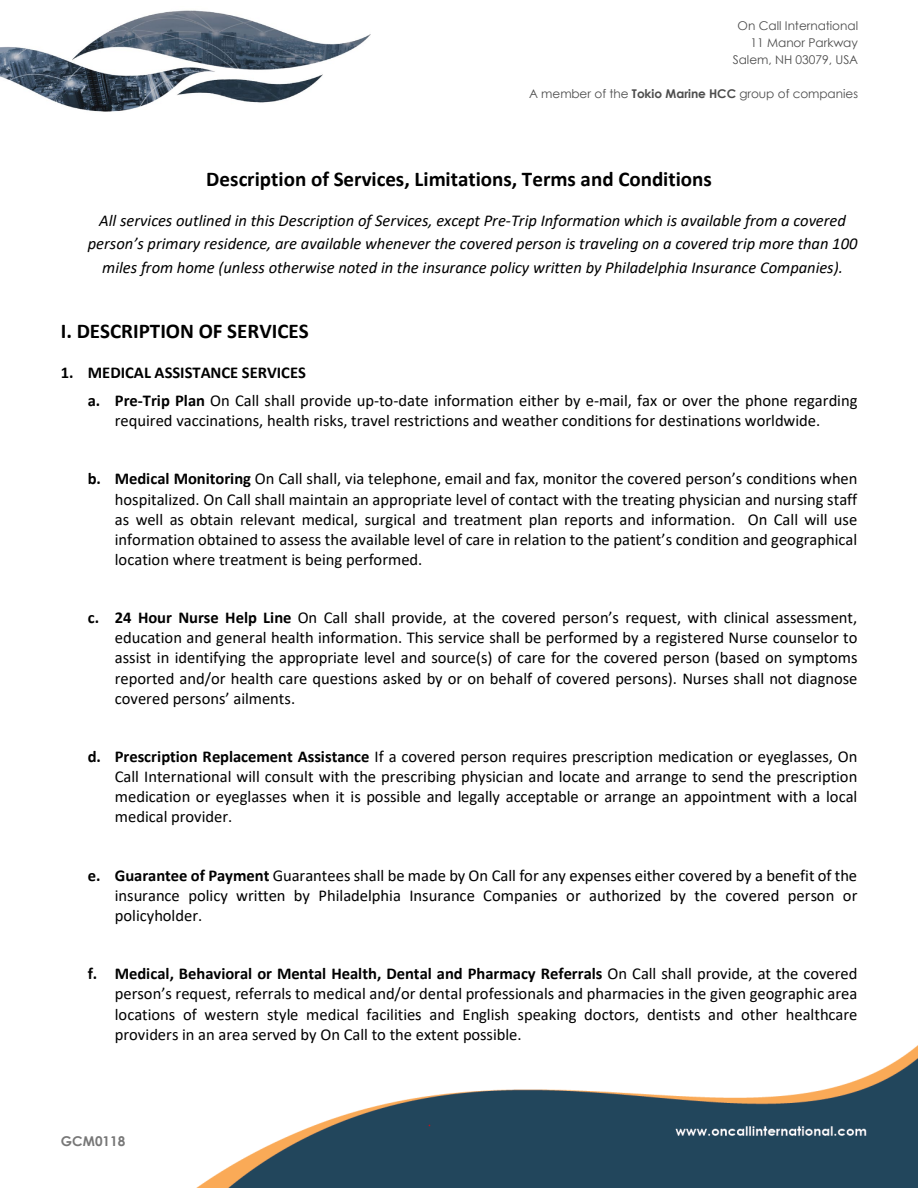
<style>
.page{position:relative;width:918px;height:1188px;background:#fff}
.page>*{position:absolute;margin:0;border:0;box-sizing:border-box;transform-origin:0 0}
.t1{font:700 21px "Calibri";color:#000}
.t2{font:16.5px/20.1px "Calibri";color:#000;text-align:justify}
.t3{font:italic 16.5px/23.2px "Calibri";color:#000;text-align:center}
.t4{font:700 16.5px "Calibri";color:#000}
.t5{font:700 13.5px "Century Gothic";color:#777}
.t6{font:12px/17px "Century Gothic";color:#4d4d4d;text-align:right}
.s1{font-weight:700}
</style>
<div class="page">
<img style="left:196px;top:1045px;width:722px;height:143px">
<img style="left:0;top:10px;width:370px;height:102px">
<p class="t6" style="left:733px;top:17px;width:127px">On Call International<br>11 Manor Parkway<br>Salem, NH 03079, USA</p>
<p class="t6" style="left:529px;top:85px;width:331px">A member of the <span class="s1">Tokio Marine HCC</span> group of companies</p>
<p class="t1" style="left:206px;top:164px;width:507px">Description of Services, Limitations, Terms and Conditions</p>
<p class="t3" style="left:88px;top:208px;width:771px">All services outlined in this Description of Services, except Pre-Trip Information which is available from a covered person’s primary residence, are available whenever the covered person is traveling on a covered trip more than 100 miles from home (unless otherwise noted in the insurance policy written by Philadelphia Insurance Companies).</p>
<p class="t1" style="left:61px;top:316px;width:249px">I. DESCRIPTION OF SERVICES</p>
<p class="t4" style="left:61px;top:361px;width:247px">1. MEDICAL ASSISTANCE SERVICES</p>
<p class="t2" style="left:115px;top:390px;width:744px;text-indent:-27px"><span class="s1">a. Pre-Trip Plan</span> On Call shall provide up-to-date information either by e-mail, fax or over the phone regarding required vaccinations, health risks, travel restrictions and weather conditions for destinations worldwide.</p>
<p class="t2" style="left:115px;top:468px;width:744px;text-indent:-27px"><span class="s1">b. Medical Monitoring</span> On Call shall, via telephone, email and fax, monitor the covered person’s conditions when hospitalized. On Call shall maintain an appropriate level of contact with the treating physician and nursing staff as well as obtain relevant medical, surgical and treatment plan reports and information. On Call will use information obtained to assess the available level of care in relation to the patient’s condition and geographical location where treatment is being performed.</p>
<p class="t2" style="left:115px;top:607px;width:744px;text-indent:-27px"><span class="s1">c. 24 Hour Nurse Help Line</span> On Call shall provide, at the covered person’s request, with clinical assessment, education and general health information. This service shall be performed by a registered Nurse counselor to assist in identifying the appropriate level and source(s) of care for the covered person (based on symptoms reported and/or health care questions asked by or on behalf of covered persons). Nurses shall not diagnose covered persons’ ailments.</p>
<p class="t2" style="left:115px;top:746px;width:744px;text-indent:-27px"><span class="s1">d. Prescription Replacement Assistance</span> If a covered person requires prescription medication or eyeglasses, On Call International will consult with the prescribing physician and locate and arrange to send the prescription medication or eyeglasses when it is possible and legally acceptable or arrange an appointment with a local medical provider.</p>
<p class="t2" style="left:115px;top:865px;width:744px;text-indent:-27px"><span class="s1">e. Guarantee of Payment</span> Guarantees shall be made by On Call for any expenses either covered by a benefit of the insurance policy written by Philadelphia Insurance Companies or authorized by the covered person or policyholder.</p>
<p class="t2" style="left:115px;top:963px;width:744px;text-indent:-27px"><span class="s1">f. Medical, Behavioral or Mental Health, Dental and Pharmacy Referrals</span> On Call shall provide, at the covered person’s request, referrals to medical and/or dental professionals and pharmacies in the given geographic area locations of western style medical facilities and English speaking doctors, dentists and other healthcare providers in an area served by On Call to the extent possible.</p>
<p class="t5" style="left:61px;top:1131px;width:66px">GCM0118</p>
</div>
